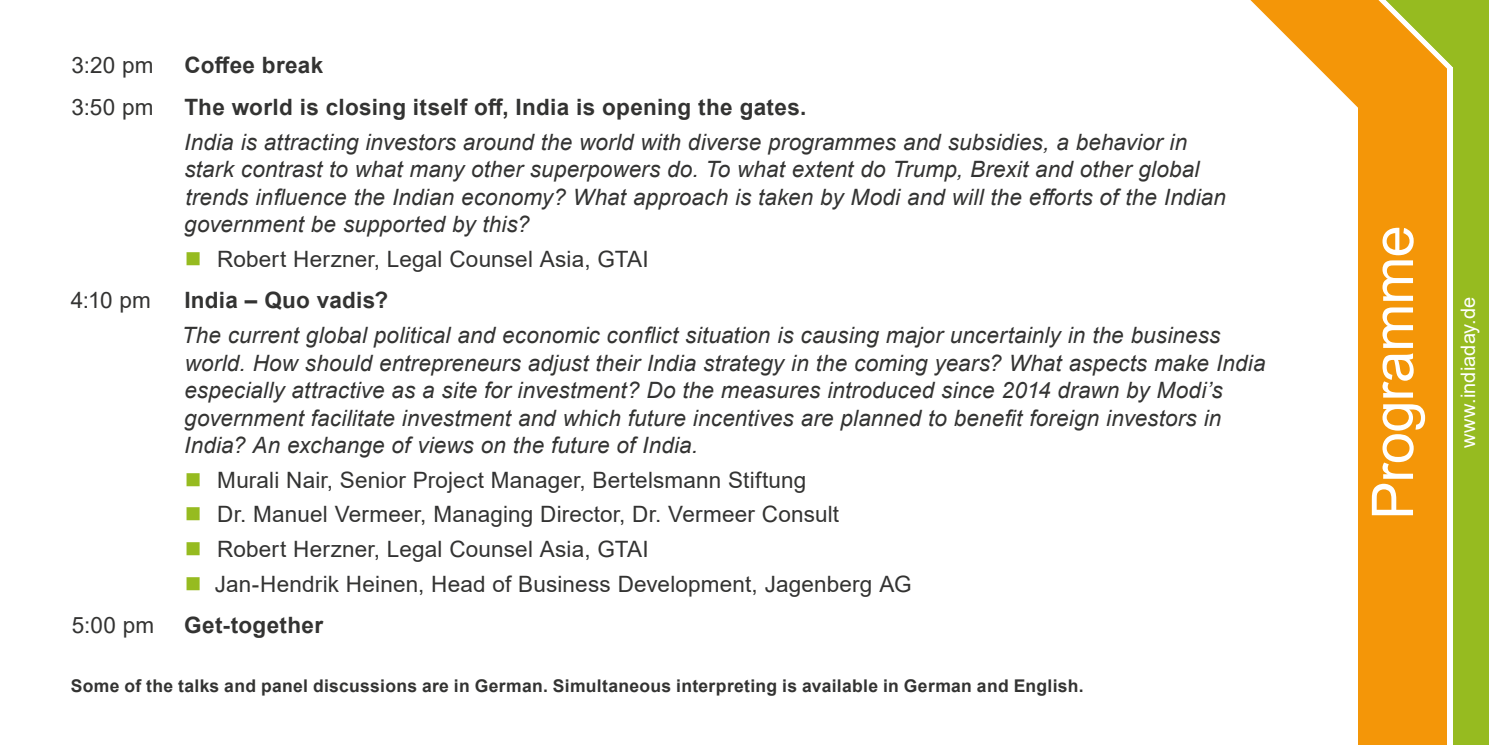
<style>
.page{position:relative;width:1489px;height:745px;background:#fff}
.page>*{position:absolute;margin:0;border:0;box-sizing:border-box;transform-origin:0 0}
.t1{font:57.5px "Arial";letter-spacing:-.015em;color:#fff}
.t2{font:italic 22.5px/27.5px "Arial";letter-spacing:.005em;color:#333332}
.t3{font:22.5px/34.5px "Arial";letter-spacing:.01em;color:#333332}
.t4{font:700 22.5px "Arial";letter-spacing:.015em;color:#333332}
.t5{font:20px "Arial";letter-spacing:.005em;color:#fff}
.t6{font:700 17.5px "Arial";letter-spacing:.02em;color:#333332}
</style>
<div class="page">
<div style="left:1357px;top:67px;width:90px;height:677px;background:#f49608"></div>
<div style="left:1452px;top:0;width:36px;height:744px;background:#96bb20"></div>
<svg style="left:1250px;top:0;width:203px;height:131px"></svg>
<div style="left:1447px;top:67px;width:5px;height:677px;background:#fff"></div>
<p class="t3" style="left:72px;top:48px;width:84px">3:20 pm</p>
<p class="t4" style="left:184px;top:49px;width:140px">Coffee break</p>
<p class="t3" style="left:72px;top:89px;width:84px">3:50 pm</p>
<p class="t4" style="left:184px;top:91px;width:623px">The world is closing itself off, India is opening the gates.</p>
<p class="t2" style="left:184px;top:128px;width:1043px">India is attracting investors around the world with diverse programmes and subsidies, a behavior in stark contrast to what many other superpowers do. To what extent do Trump, Brexit and other global trends influence the Indian economy? What approach is taken by Modi and will the efforts of the Indian government be supported by this?</p>
<p class="t3" style="left:217px;top:241px;width:433px">Robert Herzner, Legal Counsel Asia, GTAI</p>
<p class="t3" style="left:71px;top:283px;width:82px">4:10 pm</p>
<p class="t4" style="left:184px;top:284px;width:205px">India – Quo vadis?</p>
<p class="t2" style="left:182px;top:321px;width:1085px">The current global political and economic conflict situation is causing major uncertainly in the business world. How should entrepreneurs adjust their India strategy in the coming years? What aspects make India especially attractive as a site for investment? Do the measures introduced since 2014 drawn by Modi’s government facilitate investment and which future incentives are planned to benefit foreign investors in India? An exchange of views on the future of India.</p>
<p class="t3" style="left:215px;top:462px;width:698px">Murali Nair, Senior Project Manager, Bertelsmann Stiftung<br>Dr. Manuel Vermeer, Managing Director, Dr. Vermeer Consult<br>Robert Herzner, Legal Counsel Asia, GTAI<br>Jan-Hendrik Heinen, Head of Business Development, Jagenberg AG</p>
<p class="t3" style="left:72px;top:607px;width:84px">5:00 pm</p>
<p class="t4" style="left:184px;top:609px;width:140px">Get-together</p>
<p class="t6" style="left:71px;top:673px;width:1014px">Some of the talks and panel discussions are in German. Simultaneous interpreting is available in German and English.</p>
<h1 class="t1" style="left:1352px;top:519px;width:295px;rotate:-90deg">Programme</h1>
<p class="t5" style="left:1454px;top:448px;width:153px;rotate:-90deg">www.indiaday.de</p>
</div>
